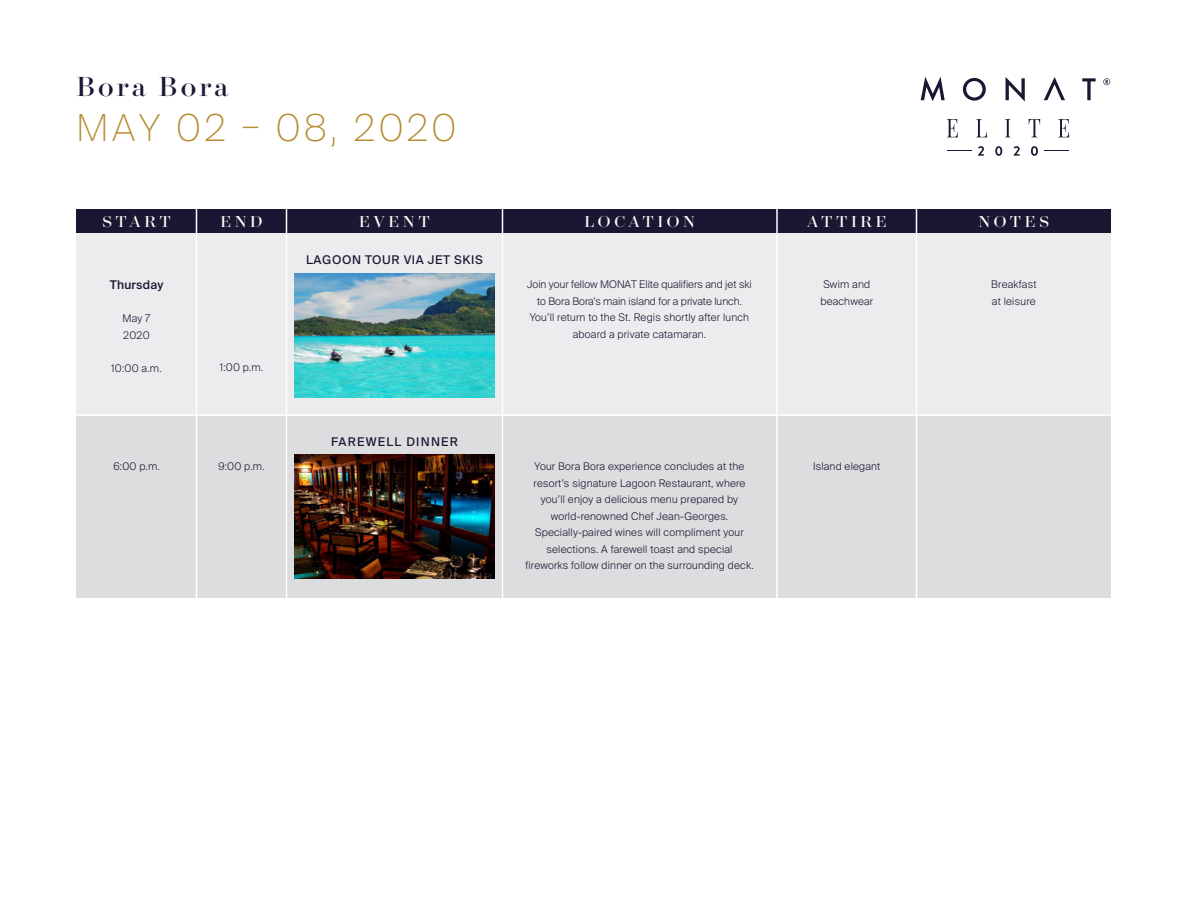
<style>
.page{position:relative;width:1188px;height:918px;background:#fff}
.page>*{position:absolute;margin:0;border:0;box-sizing:border-box;transform-origin:0 0}
.t1{font:100 37.2px "Suisse Intl";letter-spacing:.1em;color:#b68b31}
.t2{font:31.35px "Surveyor Fine";letter-spacing:.1em;color:#1d1632}
.t3{font:18px "Surveyor Fine";letter-spacing:.2em;color:#fff}
.t4{font:12px "Suisse Intl";letter-spacing:.05em;color:#1d1632}
.t5{font:12px "Suisse Intl";letter-spacing:.1em;color:#1d1632}
.t6{font:500 12px "Suisse Intl";letter-spacing:.02em;color:#1d1632}
.t7{font:300 10.5px/16.5px "Suisse Intl";letter-spacing:.02em;color:#1d1632}
.t8{font:300 10.5px/16.5px "Suisse Intl";color:#1d1632;text-align:center}
</style>
<div class="page">
<div style="left:77px;top:209px;width:1034px;height:24px;background:#1d1632"></div>
<div style="left:76px;top:233px;width:1035px;height:364px;background:#ececee"></div>
<div style="left:76px;top:415px;width:1035px;height:182px;background:#dcdddf"></div>
<hr style="left:196px;top:198px;width:1px;height:608px;background:#fff">
<hr style="left:286px;top:198px;width:1px;height:608px;background:#fff">
<hr style="left:502px;top:198px;width:1px;height:608px;background:#fff">
<hr style="left:776px;top:198px;width:2px;height:608px;background:#fff">
<hr style="left:916px;top:198px;width:1px;height:608px;background:#fff">
<img style="left:294px;top:455px;width:200px;height:124px">
<hr style="left:53px;top:414px;width:1079px;height:2px;background:#fff">
<img style="left:294px;top:273px;width:200px;height:124px">
<svg style="left:947px;top:119px;width:11px;height:18px"></svg>
<svg style="left:976px;top:119px;width:11px;height:18px"></svg>
<svg style="left:1005px;top:119px;width:5px;height:18px"></svg>
<svg style="left:1029px;top:119px;width:11px;height:18px"></svg>
<svg style="left:1058px;top:119px;width:11px;height:18px"></svg>
<svg style="left:921px;top:77px;width:175px;height:25px"></svg>
<svg style="left:1103px;top:78px;width:7px;height:7px"></svg>
<svg style="left:978px;top:146px;width:6px;height:10px"></svg>
<svg style="left:1014px;top:146px;width:6px;height:10px"></svg>
<svg style="left:995px;top:146px;width:7px;height:10px"></svg>
<svg style="left:1031px;top:146px;width:7px;height:10px"></svg>
<h2 class="t2" style="left:76px;top:68px;width:154px">Bora Bora</h2>
<h1 class="t1" style="left:76px;top:107px;width:381px">MAY 02 – 08, 2020</h1>
<h3 class="t3" style="left:102px;top:212px;width:70px">START</h3>
<h3 class="t3" style="left:220px;top:212px;width:43px">END</h3>
<h3 class="t3" style="left:359px;top:212px;width:72px">EVENT</h3>
<h3 class="t3" style="left:585px;top:212px;width:112px">LOCATION</h3>
<h3 class="t3" style="left:807px;top:212px;width:81px">ATTIRE</h3>
<h3 class="t3" style="left:978px;top:212px;width:72px">NOTES</h3>
<p class="t6" style="left:110px;top:278px;width:55px">Thursday</p>
<p class="t7" style="left:122px;top:310px;width:30px">May 7<br>2020</p>
<p class="t7" style="left:111px;top:360px;width:52px">10:00 a.m.</p>
<p class="t7" style="left:113px;top:458px;width:48px">6:00 p.m.</p>
<p class="t7" style="left:220px;top:359px;width:45px">1:00 p.m.</p>
<p class="t4" style="left:306px;top:253px;width:178px">LAGOON TOUR VIA JET SKIS</p>
<p class="t5" style="left:331px;top:435px;width:128px">FAREWELL DINNER</p>
<p class="t8" style="left:527px;top:276px;width:226px">Join your fellow MONAT Elite qualifiers and jet ski to Bora Bora’s main island for a private lunch.<br>You’ll return to the St. Regis shortly after lunch aboard a private catamaran.</p>
<p class="t7" style="left:820px;top:276px;width:54px">Swim and beachwear</p>
<p class="t7" style="left:218px;top:458px;width:48px">9:00 p.m.</p>
<p class="t7" style="left:813px;top:458px;width:69px">Island elegant</p>
<p class="t7" style="left:525px;top:458px;width:230px;text-align:center">Your Bora Bora experience concludes at the resort’s signature Lagoon Restaurant, where you’ll enjoy a delicious menu prepared by world-renowned Chef Jean-Georges.<br>Specially-paired wines will compliment your selections. A farewell toast and special fireworks follow dinner on the surrounding deck.</p>
<p class="t7" style="left:991px;top:276px;width:47px">Breakfast at leisure</p>
</div>
